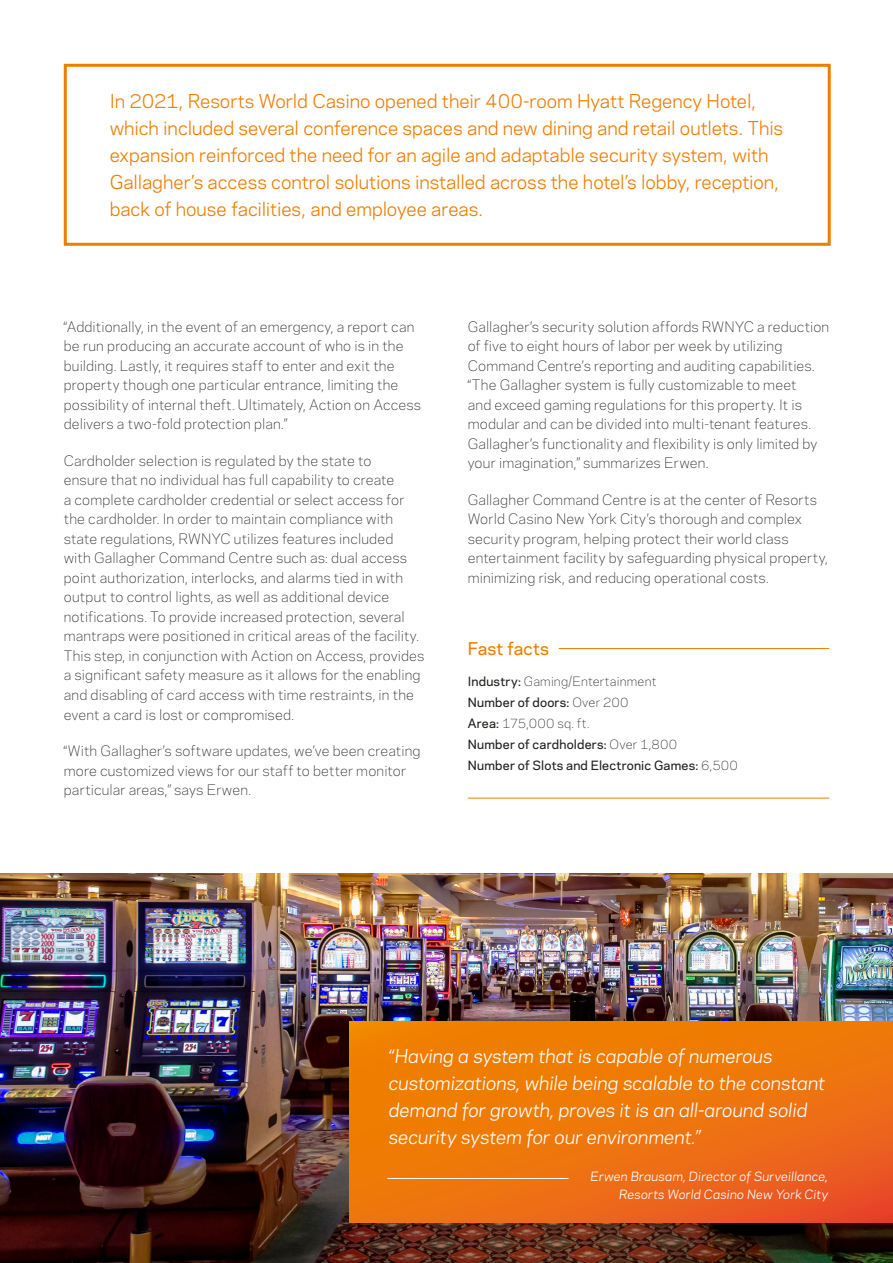
<style>
.page{position:relative;width:893px;height:1263px;background:#fff}
.page>*{position:absolute;margin:0;border:0;box-sizing:border-box;transform-origin:0 0}
.Case_Study_-_Body_Te{font:18px/27px "Galaxie Polaris";letter-spacing:-.005em;color:#ef7d00}
.Case_Study_-_Quote_T{font:italic 18px/27px "Galaxie Polaris";letter-spacing:-.005em;color:#fff}
.Case_Study_-_Subhead{font:500 16.5px "Galaxie Polaris";letter-spacing:.005em;color:#ef7d00}
.Case_Study_-_Body_Te-2{font:300 13.5px/19.5px "Galaxie Polaris";letter-spacing:.01em;color:#1d1d1b}
.Case_Study_-_Fast_Fa{font:500 12px "Galaxie Polaris";letter-spacing:.02em;color:#1d1d1b}
.Case_Study_-_Quote_N{font:italic 12px/18px "Galaxie Polaris";letter-spacing:.01em;color:#fff;text-align:right}
.Case_Study_-_Fast_Fa-2{font:300 12px "Galaxie Polaris";letter-spacing:.015em;color:#1d1d1b}
.s1{font-weight:500}
.s2{font-weight:300}
</style>
<div class="page">
<hr style="left:559px;top:648px;width:270px;height:1px;background:#ef7d00">
<hr style="left:468px;top:798px;width:361px;height:1px;background:#ef7d00">
<img style="left:0;top:874px;width:893px;height:389px">
<svg style="left:349px;top:1021px;width:544px;height:201px;background:#ed730c"></svg>
<hr style="left:387px;top:1178px;width:182px;height:1px;background:#fff">
<div style="left:64px;top:64px;width:767px;height:182px;border:3px solid #ef7d00"></div>
<p class="Case_Study_-_Body_Te" style="left:110px;top:86px;width:675px">In 2021, Resorts World Casino opened their 400-room Hyatt Regency Hotel, which included several conference spaces and new dining and retail outlets. This expansion reinforced the need for an agile and adaptable security system, with Gallagher’s access control solutions installed across the hotel’s lobby, reception, back of house facilities, and employee areas.</p>
<p class="Case_Study_-_Body_Te-2" style="left:64px;top:316px;width:359px">“Additionally, in the event of an emergency, a report can be run producing an accurate account of who is in the building. Lastly, it requires staff to enter and exit the property though one particular entrance, limiting the possibility of internal theft. Ultimately, Action on Access delivers a two-fold protection plan.”</p>
<p class="Case_Study_-_Body_Te-2" style="left:64px;top:450px;width:362px">Cardholder selection is regulated by the state to<br>ensure that no individual has full capability to create<br>a complete cardholder credential or select access for the cardholder. In order to maintain compliance with state regulations, RWNYC utilizes features included<br>with Gallagher Command Centre such as: dual access point authorization, interlocks, and alarms tied in with output to control lights, as well as additional device notifications. To provide increased protection, several mantraps were positioned in critical areas of the facility.<br>This step, in conjunction with Action on Access, provides a significant safety measure as it allows for the enabling and disabling of card access with time restraints, in the event a card is lost or compromised.</p>
<p class="Case_Study_-_Body_Te-2" style="left:64px;top:740px;width:358px">“With Gallagher’s software updates, we’ve been creating more customized views for our staff to better monitor particular areas,” says Erwen.</p>
<p class="Case_Study_-_Body_Te-2" style="left:468px;top:316px;width:363px">Gallagher’s security solution affords RWNYC a reduction of five to eight hours of labor per week by utilizing Command Centre’s reporting and auditing capabilities. “The Gallagher system is fully customizable to meet<br>and exceed gaming regulations for this property. It is modular and can be divided into multi-tenant features.<br>Gallagher’s functionality and flexibility is only limited by your imagination,” summarizes Erwen.</p>
<p class="Case_Study_-_Body_Te-2" style="left:468px;top:489px;width:361px">Gallagher Command Centre is at the center of Resorts World Casino New York City’s thorough and complex security program, helping protect their world class entertainment facility by safeguarding physical property, minimizing risk, and reducing operational costs.</p>
<p class="Case_Study_-_Subhead" style="left:468px;top:636px;width:83px">Fast facts</p>
<p class="Case_Study_-_Fast_Fa-2" style="left:468px;top:672px;width:190px"><span class="s1">Industry:</span> Gaming/Entertainment</p>
<p class="Case_Study_-_Fast_Fa" style="left:468px;top:693px;width:162px">Number of doors: <span class="s2">Over 200</span></p>
<p class="Case_Study_-_Fast_Fa-2" style="left:468px;top:714px;width:123px"><span class="s1">Area:</span> 175,000 sq. ft.</p>
<p class="Case_Study_-_Fast_Fa" style="left:468px;top:735px;width:211px">Number of cardholders: <span class="s2">Over 1,800</span></p>
<p class="Case_Study_-_Fast_Fa" style="left:468px;top:756px;width:272px">Number of Slots and Electronic Games: <span class="s2">6,500</span></p>
<p class="Case_Study_-_Quote_T" style="left:389px;top:1042px;width:438px">“Having a system that is capable of numerous customizations, while being scalable to the constant demand for growth, proves it is an all-around solid security system for our environment.”</p>
<p class="Case_Study_-_Quote_N" style="left:591px;top:1167px;width:239px">Erwen Brausam, Director of Surveillance,<br>Resorts World Casino New York City</p>
</div>
